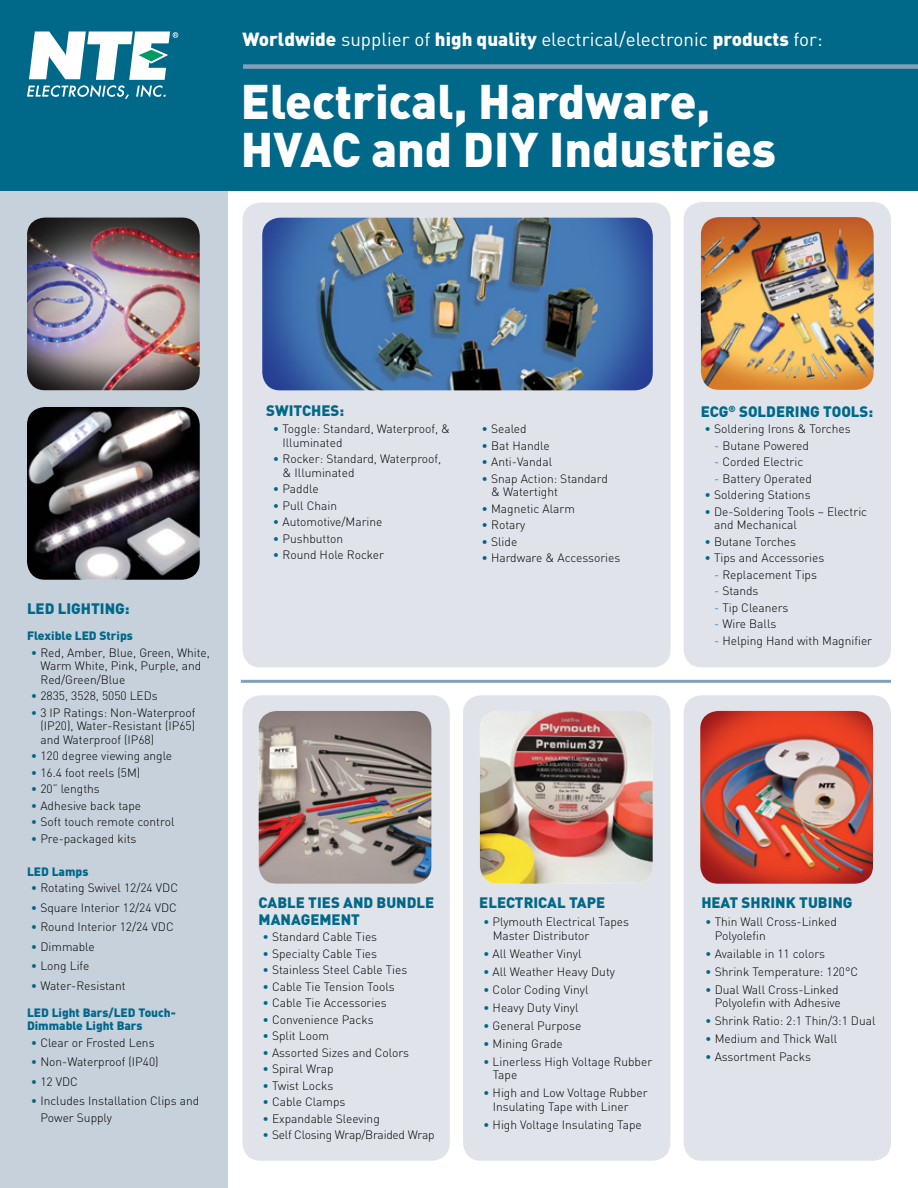
<style>
.page{position:relative;width:918px;height:1188px;background:#fff}
.page>*{position:absolute;margin:0;border:0;box-sizing:border-box;transform-origin:0 0}
.t1{font:900 48px/48px "DIN";color:#fff}
.t2{font:18.75px "DIN";color:#fff}
.t3{font:900 15px/16.5px "DIN";color:#006889}
.t4{font:300 12px/13.5px "DIN";color:#000}
.t5{font:900 12px/13.5px "DIN";color:#006889}
.t6{font:300 12px "DIN";letter-spacing:-.02em;color:#000}
.s1{font-weight:900}
.s2{color:#006889}
</style>
<div class="page">
<div style="left:0;top:179px;width:228px;height:1009px;background:#c6d1dc"></div>
<div style="left:0;top:0;width:918px;height:191px;background:#006889"></div>
<svg style="left:27px;top:32px;width:151px;height:67px"></svg>
<img style="left:27px;top:407px;width:173px;height:173px">
<div style="left:243px;top:64px;width:675px;height:5px;background:#83a0b7"></div>
<img style="left:27px;top:218px;width:173px;height:172px">
<div style="left:242px;top:202px;width:429px;height:465px;background:#e0e4ea;border-radius:18px"></div>
<img style="left:262px;top:218px;width:391px;height:172px">
<div style="left:463px;top:695px;width:207px;height:466px;background:#e0e4ea;border-radius:18px"></div>
<img style="left:480px;top:711px;width:173px;height:173px">
<div style="left:242px;top:695px;width:208px;height:466px;background:#e0e4ea;border-radius:18px"></div>
<img style="left:259px;top:711px;width:172px;height:173px">
<div style="left:684px;top:695px;width:207px;height:466px;background:#e0e4ea;border-radius:18px"></div>
<img style="left:700px;top:711px;width:173px;height:173px">
<hr style="left:241px;top:680px;width:650px;height:3px;background:#83a0b7">
<div style="left:684px;top:202px;width:207px;height:465px;background:#e0e4ea;border-radius:18px"></div>
<img style="left:701px;top:217px;width:173px;height:173px">
<h2 class="t2" style="left:242px;top:27px;width:582px"><span class="s1">Worldwide</span> supplier of <span class="s1">high quality</span> electrical/electronic <span class="s1">products</span> for:</h2>
<h1 class="t1" style="left:241px;top:75px;width:537px">Electrical, Hardware,<br>HVAC and DIY Industries</h1>
<p class="t3" style="left:27px;top:599px;width:104px">LED LIGHTING:</p>
<p class="t5" style="left:27px;top:629px;width:107px">Flexible LED Strips</p>
<p class="t4" style="left:40px;top:646px;width:171px;text-indent:-10px"><span class="s2">•</span> Red, Amber, Blue, Green, White,<br>Warm White, Pink, Purple, and<br>Red/Green/Blue</p>
<p class="t4" style="left:31px;top:689px;width:129px"><span class="s2">•</span> 2835, 3528, 5050 LEDs</p>
<p class="t4" style="left:40px;top:706px;width:156px;text-align:justify;text-indent:-10px"><span class="s2">•</span> 3 IP Ratings: Non-Waterproof (IP20), Water-Resistant (IP65) and Waterproof (IP68)</p>
<p class="t4" style="left:31px;top:749px;width:143px"><span class="s2">•</span> 120 degree viewing angle</p>
<p class="t4" style="left:31px;top:766px;width:111px"><span class="s2">•</span> 16.4 foot reels (5M)</p>
<p class="t4" style="left:31px;top:782px;width:71px"><span class="s2">•</span> 20” lengths</p>
<p class="t4" style="left:31px;top:799px;width:112px"><span class="s2">•</span> Adhesive back tape</p>
<p class="t4" style="left:31px;top:815px;width:145px"><span class="s2">•</span> Soft touch remote control</p>
<p class="t4" style="left:31px;top:832px;width:107px"><span class="s2">•</span> Pre-packaged kits</p>
<p class="t5" style="left:27px;top:864px;width:63px">LED Lamps</p>
<p class="t4" style="left:31px;top:881px;width:149px"><span class="s2">•</span> Rotating Swivel 12/24 VDC</p>
<p class="t4" style="left:31px;top:901px;width:148px"><span class="s2">•</span> Square Interior 12/24 VDC</p>
<p class="t4" style="left:31px;top:920px;width:145px"><span class="s2">•</span> Round Interior 12/24 VDC</p>
<p class="t4" style="left:31px;top:940px;width:65px"><span class="s2">•</span> Dimmable</p>
<p class="t4" style="left:31px;top:959px;width:60px"><span class="s2">•</span> Long Life</p>
<p class="t4" style="left:31px;top:979px;width:97px"><span class="s2">•</span> Water-Resistant</p>
<p class="t5" style="left:27px;top:1005px;width:150px">LED Light Bars/LED Touch-<br>Dimmable Light Bars</p>
<p class="t4" style="left:31px;top:1036px;width:125px"><span class="s2">•</span> Clear or Frosted Lens</p>
<p class="t4" style="left:31px;top:1055px;width:129px"><span class="s2">•</span> Non-Waterproof (IP40)</p>
<p class="t4" style="left:31px;top:1075px;width:49px"><span class="s2">•</span> 12 VDC</p>
<p class="t4" style="left:40px;top:1093px;width:160px;line-height:16.5px;text-indent:-10px"><span class="s2">•</span> Includes Installation Clips and<br>Power Supply</p>
<p class="t3" style="left:266px;top:402px;width:79px">SWITCHES:</p>
<p class="t4" style="left:283px;top:422px;width:169px;text-indent:-10px"><span class="s2">•</span> Toggle: Standard, Waterproof, &amp;<br>Illuminated</p>
<p class="t4" style="left:283px;top:452px;width:160px;text-indent:-10px"><span class="s2">•</span> Rocker: Standard, Waterproof, &amp; Illuminated</p>
<p class="t4" style="left:273px;top:482px;width:47px"><span class="s2">•</span> Paddle</p>
<p class="t4" style="left:273px;top:499px;width:66px"><span class="s2">•</span> Pull Chain</p>
<p class="t4" style="left:273px;top:515px;width:111px"><span class="s2">•</span> Automotive/Marine</p>
<p class="t4" style="left:273px;top:532px;width:72px"><span class="s2">•</span> Pushbutton</p>
<p class="t4" style="left:273px;top:548px;width:113px"><span class="s2">•</span> Round Hole Rocker</p>
<p class="t4" style="left:482px;top:422px;width:47px"><span class="s2">•</span> Sealed</p>
<p class="t4" style="left:482px;top:439px;width:70px"><span class="s2">•</span> Bat Handle</p>
<p class="t4" style="left:482px;top:455px;width:72px"><span class="s2">•</span> Anti-Vandal</p>
<p class="t4" style="left:491px;top:472px;width:118px;text-indent:-10px"><span class="s2">•</span> Snap Action: Standard &amp; Watertight</p>
<p class="t4" style="left:482px;top:502px;width:95px"><span class="s2">•</span> Magnetic Alarm</p>
<p class="t4" style="left:482px;top:518px;width:45px"><span class="s2">•</span> Rotary</p>
<p class="t4" style="left:482px;top:535px;width:37px"><span class="s2">•</span> Slide</p>
<p class="t4" style="left:482px;top:551px;width:140px"><span class="s2">•</span> Hardware &amp; Accessories</p>
<p class="t3" style="left:701px;top:402px;width:174px">ECG<sup>®</sup> SOLDERING TOOLS:</p>
<p class="t4" style="left:704px;top:422px;width:148px"><span class="s2">•</span> Soldering Irons &amp; Torches</p>
<p class="t4" style="left:714px;top:439px;width:96px"><span class="s2">-</span> Butane Powered</p>
<p class="t4" style="left:714px;top:455px;width:91px"><span class="s2">-</span> Corded Electric</p>
<p class="t4" style="left:714px;top:472px;width:99px"><span class="s2">-</span> Battery Operated</p>
<p class="t4" style="left:704px;top:488px;width:108px"><span class="s2">•</span> Soldering Stations</p>
<p class="t4" style="left:714px;top:505px;width:155px;text-indent:-10px"><span class="s2">•</span> De-Soldering Tools – Electric and Mechanical</p>
<p class="t4" style="left:704px;top:535px;width:93px"><span class="s2">•</span> Butane Torches</p>
<p class="t4" style="left:704px;top:551px;width:121px"><span class="s2">•</span> Tips and Accessories</p>
<p class="t4" style="left:714px;top:568px;width:104px"><span class="s2">-</span> Replacement Tips</p>
<p class="t4" style="left:714px;top:584px;width:46px"><span class="s2">-</span> Stands</p>
<p class="t4" style="left:714px;top:601px;width:76px"><span class="s2">-</span> Tip Cleaners</p>
<p class="t4" style="left:714px;top:617px;width:64px"><span class="s2">-</span> Wire Balls</p>
<p class="t4" style="left:714px;top:634px;width:160px"><span class="s2">-</span> Helping Hand with Magnifier</p>
<p class="t3" style="left:259px;top:894px;width:177px">CABLE TIES AND BUNDLE<br>MANAGEMENT</p>
<p class="t4" style="left:262px;top:930px;width:116px"><span class="s2">•</span> Standard Cable Ties</p>
<p class="t4" style="left:262px;top:947px;width:116px"><span class="s2">•</span> Specialty Cable Ties</p>
<p class="t4" style="left:262px;top:963px;width:146px"><span class="s2">•</span> Stainless Steel Cable Ties</p>
<p class="t4" style="left:262px;top:980px;width:134px"><span class="s2">•</span> Cable Tie Tension Tools</p>
<p class="t4" style="left:262px;top:996px;width:126px"><span class="s2">•</span> Cable Tie Accessories</p>
<p class="t4" style="left:262px;top:1013px;width:113px"><span class="s2">•</span> Convenience Packs</p>
<p class="t4" style="left:262px;top:1029px;width:68px"><span class="s2">•</span> Split Loom</p>
<p class="t4" style="left:262px;top:1046px;width:148px"><span class="s2">•</span> Assorted Sizes and Colors</p>
<p class="t4" style="left:262px;top:1062px;width:73px"><span class="s2">•</span> Spiral Wrap</p>
<p class="t4" style="left:262px;top:1079px;width:72px"><span class="s2">•</span> Twist Locks</p>
<p class="t4" style="left:262px;top:1095px;width:84px"><span class="s2">•</span> Cable Clamps</p>
<p class="t4" style="left:262px;top:1112px;width:119px"><span class="s2">•</span> Expandable Sleeving</p>
<p class="t6" style="left:262px;top:1128px;width:174px"><span class="s2">•</span> Self Closing Wrap/Braided Wrap</p>
<p class="t3" style="left:479px;top:894px;width:127px">ELECTRICAL TAPE</p>
<p class="t4" style="left:493px;top:915px;width:138px;text-indent:-10px"><span class="s2">•</span> Plymouth Electrical Tapes<br>Master Distributor</p>
<p class="t4" style="left:483px;top:947px;width:100px"><span class="s2">•</span> All Weather Vinyl</p>
<p class="t4" style="left:483px;top:965px;width:134px"><span class="s2">•</span> All Weather Heavy Duty</p>
<p class="t4" style="left:483px;top:983px;width:107px"><span class="s2">•</span> Color Coding Vinyl</p>
<p class="t4" style="left:483px;top:1001px;width:97px"><span class="s2">•</span> Heavy Duty Vinyl</p>
<p class="t4" style="left:483px;top:1019px;width:100px"><span class="s2">•</span> General Purpose</p>
<p class="t4" style="left:483px;top:1037px;width:81px"><span class="s2">•</span> Mining Grade</p>
<p class="t4" style="left:493px;top:1055px;width:161px;text-indent:-10px"><span class="s2">•</span> Linerless High Voltage Rubber<br>Tape</p>
<p class="t4" style="left:493px;top:1086px;width:157px;text-indent:-10px"><span class="s2">•</span> High and Low Voltage Rubber<br>Insulating Tape with Liner</p>
<p class="t4" style="left:483px;top:1118px;width:160px"><span class="s2">•</span> High Voltage Insulating Tape</p>
<p class="t3" style="left:701px;top:894px;width:153px">HEAT SHRINK TUBING</p>
<p class="t4" style="left:715px;top:915px;width:124px;text-indent:-10px"><span class="s2">•</span> Thin Wall Cross-Linked<br>Polyolefin</p>
<p class="t4" style="left:705px;top:947px;width:121px"><span class="s2">•</span> Available in 11 colors</p>
<p class="t4" style="left:705px;top:965px;width:155px"><span class="s2">•</span> Shrink Temperature: 120°C</p>
<p class="t4" style="left:705px;top:983px;width:137px;text-align:right"><span class="s2">•</span> Dual Wall Cross-Linked<br>Polyolefin with Adhesive</p>
<p class="t4" style="left:705px;top:1014px;width:172px"><span class="s2">•</span> Shrink Ratio: 2:1 Thin/3:1 Dual</p>
<p class="t4" style="left:705px;top:1032px;width:134px"><span class="s2">•</span> Medium and Thick Wall</p>
<p class="t4" style="left:705px;top:1050px;width:107px"><span class="s2">•</span> Assortment Packs</p>
</div>
